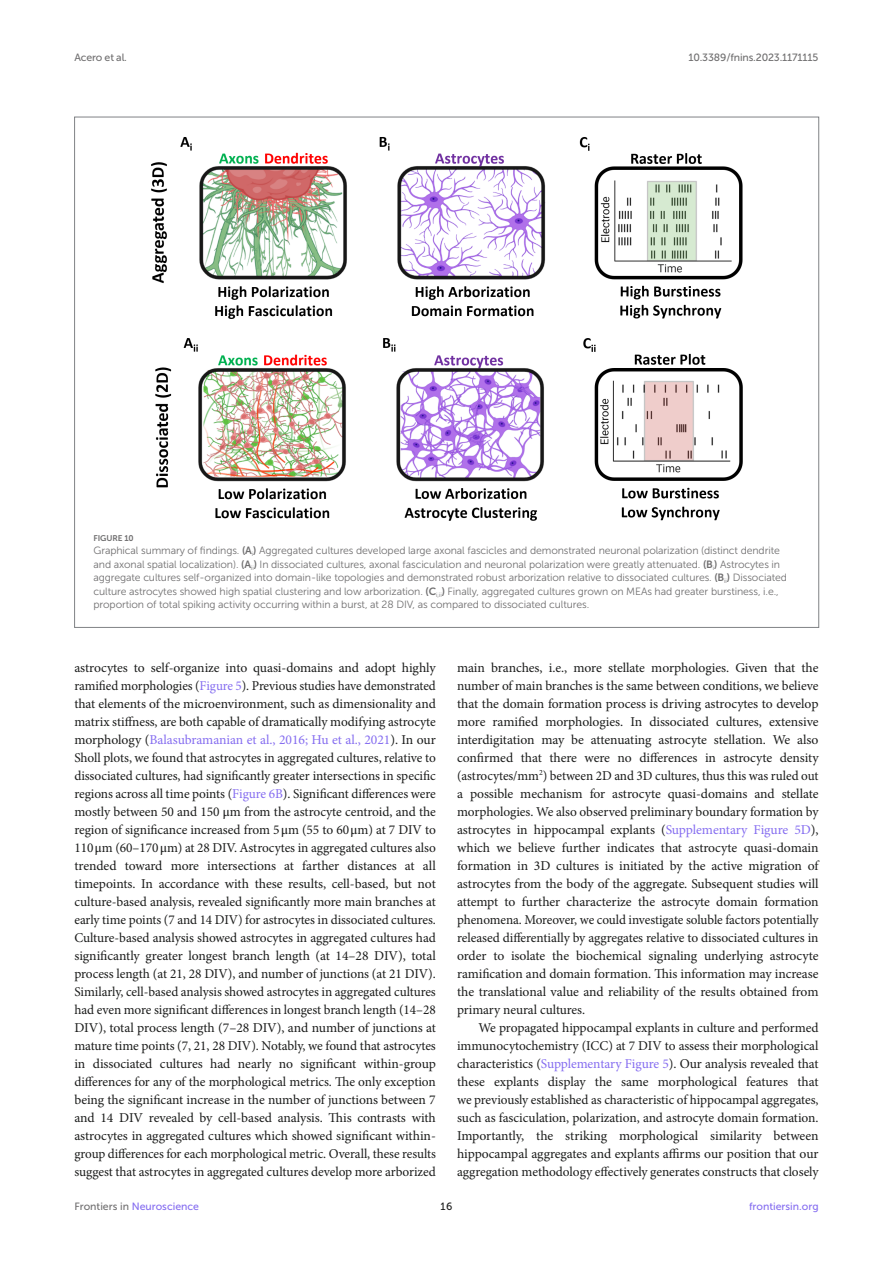
<style>
.page{position:relative;width:893px;height:1263px;background:#fff}
.page>*{position:absolute;margin:0;border:0;box-sizing:border-box;transform-origin:0 0}
.TEXT{font:13.5px/18px "Minion Pro";letter-spacing:-.005em;color:#1b1c1b;text-align:justify}
.FIG_LEG{font:10.5px/13.5px "Museo Sans 300";letter-spacing:-.01em;color:#706f70}
.t1{font:10.5px "Museo Sans 500";color:#856df0}
.t2{font:10.5px "Museo Sans 500";letter-spacing:-.015em;color:#706f70}
.t3{font:10.5px "Museo Sans 500";color:#1b1c1b}
.FIG_HD{font:8.25px "Museo Sans 700";letter-spacing:-.01em;color:#706f70}
.s1{font-family:"Museo Sans 700"}
.s2{color:#856df0}
.s3{font-family:"STIX General"}
.s4{color:#706f70}
</style>
<div class="page">
<img style="left:151px;top:137px;width:592px;height:384px">
<p class="t2" style="left:74px;top:51px;width:54px">Acero et al.</p>
<p class="t2" style="left:688px;top:51px;width:132px">10.3389/fnins.2023.1171115</p>
<p class="FIG_HD" style="left:94px;top:533px;width:42px">FIGURE 10</p>
<p class="FIG_LEG" style="left:94px;top:544px;width:695px">Graphical summary of findings. <span class="s1">(A</span><sub>i</sub><span class="s1">)</span> Aggregated cultures developed large axonal fascicles and demonstrated neuronal polarization (distinct dendrite and axonal spatial localization). <span class="s1">(A</span><sub>ii</sub><span class="s1">)</span> In dissociated cultures, axonal fasciculation and neuronal polarization were greatly attenuated. <span class="s1">(B</span><sub>i</sub><span class="s1">)</span> Astrocytes in aggregate cultures self-organized into domain-like topologies and demonstrated robust arborization relative to dissociated cultures. <span class="s1">(B</span><sub>ii</sub><span class="s1">)</span> Dissociated culture astrocytes showed high spatial clustering and low arborization. <span class="s1">(C</span><sub>i,ii</sub><span class="s1">)</span> Finally, aggregated cultures grown on MEAs had greater burstiness, i.e., proportion of total spiking activity occurring within a burst, at 28 DIV, as compared to dissociated cultures.</p>
<p class="TEXT" style="left:74px;top:659px;width:363px">astrocytes to self-organize into quasi-domains and adopt highly ramified morphologies (<span class="s2">Figure 5</span>). Previous studies have demonstrated that elements of the microenvironment, such as dimensionality and matrix stiffness, are both capable of dramatically modifying astrocyte morphology (<span class="s2">Balasubramanian et al., 2016; Hu et al., 2021</span>). In our Sholl plots, we found that astrocytes in aggregated cultures, relative to dissociated cultures, had significantly greater intersections in specific regions across all time points (<span class="s2">Figure 6B</span>). Significant differences were mostly between 50 and 150 <span class="s3">μ</span>m from the astrocyte centroid, and the region of significance increased from 5<span class="s3">μ</span>m (55 to 60<span class="s3">μ</span>m) at 7 DIV to 110<span class="s3">μ</span>m (60–170<span class="s3">μ</span>m) at 28 DIV. Astrocytes in aggregated cultures also trended toward more intersections at farther distances at all timepoints. In accordance with these results, cell-based, but not culture-based analysis, revealed significantly more main branches at early time points (7 and 14 DIV) for astrocytes in dissociated cultures.<br>Culture-based analysis showed astrocytes in aggregated cultures had significantly greater longest branch length (at 14–28 DIV), total process length (at 21, 28 DIV), and number of junctions (at 21 DIV).<br>Similarly, cell-based analysis showed astrocytes in aggregated cultures had even more significant differences in longest branch length (14–28<br>DIV), total process length (7–28 DIV), and number of junctions at mature time points (7, 21, 28 DIV). Notably, we found that astrocytes in dissociated cultures had nearly no significant within-group differences for any of the morphological metrics. The only exception being the significant increase in the number of junctions between 7 and 14 DIV revealed by cell-based analysis. This contrasts with astrocytes in aggregated cultures which showed significant within&shy;group differences for each morphological metric. Overall, these results suggest that astrocytes in aggregated cultures develop more arborized</p>
<p class="TEXT" style="left:457px;top:659px;width:363px">main branches, i.e., more stellate morphologies. Given that the number of main branches is the same between conditions, we believe that the domain formation process is driving astrocytes to develop more ramified morphologies. In dissociated cultures, extensive interdigitation may be attenuating astrocyte stellation. We also confirmed that there were no differences in astrocyte density (astrocytes/mm<sup>2</sup>) between 2D and 3D cultures, thus this was ruled out a possible mechanism for astrocyte quasi-domains and stellate morphologies. We also observed preliminary boundary formation by astrocytes in hippocampal explants (<span class="s2">Supplementary Figure 5D</span>), which we believe further indicates that astrocyte quasi-domain formation in 3D cultures is initiated by the active migration of astrocytes from the body of the aggregate. Subsequent studies will attempt to further characterize the astrocyte domain formation phenomena. Moreover, we could investigate soluble factors potentially released differentially by aggregates relative to dissociated cultures in order to isolate the biochemical signaling underlying astrocyte ramification and domain formation. This information may increase the translational value and reliability of the results obtained from primary neural cultures.</p>
<p class="TEXT" style="left:457px;top:1019px;width:363px;text-indent:21px">We propagated hippocampal explants in culture and performed immunocytochemistry (ICC) at 7 DIV to assess their morphological characteristics (<span class="s2">Supplementary Figure 5</span>). Our analysis revealed that these explants display the same morphological features that we previously established as characteristic of hippocampal aggregates, such as fasciculation, polarization, and astrocyte domain formation.<br>Importantly, the striking morphological similarity between hippocampal aggregates and explants affirms our position that our aggregation methodology effectively generates constructs that closely</p>
<p class="t1" style="left:74px;top:1200px;width:126px"><span class="s4">Frontiers in</span> Neuroscience</p>
<p class="t3" style="left:440px;top:1200px;width:13px">16</p>
<p class="t1" style="left:749px;top:1200px;width:71px">frontiersin.org</p>
</div>
